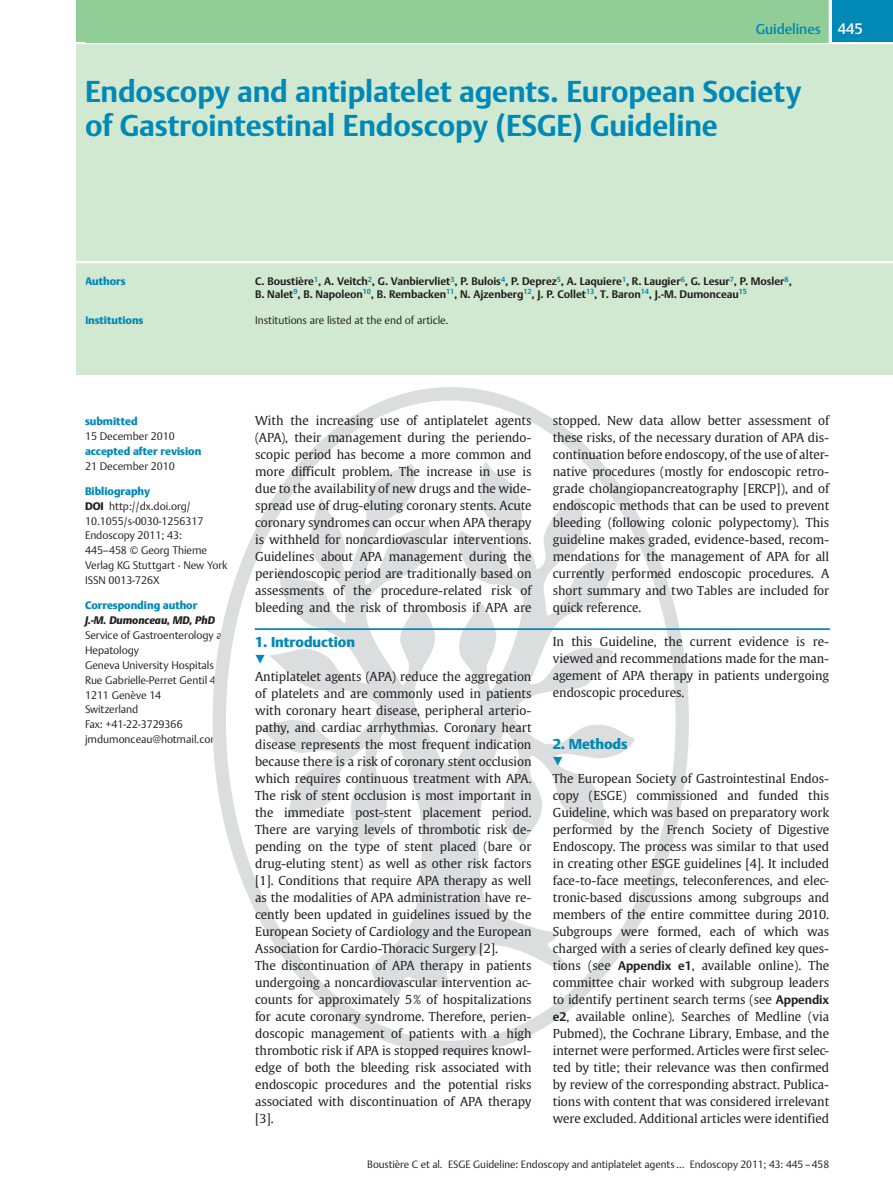
<style>
.page{position:relative;width:893px;height:1191px;background:#fff}
.page>*{position:absolute;margin:0;border:0;box-sizing:border-box;transform-origin:0 0}
.t1{font:29.85px/34px "Adv T Tac 59 b 273.B";color:#0088b6}
.t2{font:14.25px "Adv T Tde 03 b 09 e.B";color:#0088b6}
.t3{font:14.25px "Adv T Te 16 fe 38 b";color:#0088b6}
.t4{font:12.3px/17px "Adv TT31 ea 7 dbe";color:#231f20;text-align:justify}
.t5{font:11.25px "Adv Pi 3";color:#0088b6;scale:.9 1}
.t6{font:10.8px/14.9px "Adv TT349184 da";color:#231f20}
.t7{font:10.8px/12.8px "Adv T Tac 59 b 273.B";color:#231f20}
.t8{font:10.8px "Adv T Tde 03 b 09 e.B";color:#0088b6}
.t9{font:10.8px "Adv TT6 ea 79202.BI";color:#231f20}
.t10{font:10.5px "Adv TT349184 da";color:#231f20}
.s1{font-size:15px;color:#fff}
.s2{font-family:"Adv T Tde 03 b 09 e.B"}
.s3{font-style:inherit}
.s4{font-family:"Adv T Tac 59 b 273.B"}
</style>
<div class="page">
<div style="left:85px;top:43px;width:744px;height:2px;border:1px solid #fff"></div>
<div style="left:85px;top:45px;width:744px;height:216px;background:#d1e9d1"></div>
<div style="left:85px;top:261px;width:744px;height:3px;border:1px solid #fff"></div>
<div style="left:85px;top:264px;width:744px;height:110px;background:#d1e9d1"></div>
<svg style="left:213px;top:387px;width:476px;height:667px"></svg>
<div style="left:85px;top:0;width:744px;height:43px;background:#90cd97"></div>
<div style="left:255px;top:629px;width:574px;height:1px;border:1px solid #0088b6"></div>
<svg style="left:829px;top:0;width:64px;height:374px"></svg>
<svg style="left:77px;top:0;width:8px;height:45px"></svg>
<div style="left:77px;top:45px;width:8px;height:216px;background:#d1e9d1"></div>
<div style="left:77px;top:264px;width:8px;height:110px;background:#d1e9d1"></div>
<p class="t3" style="left:756px;top:20px;width:109px">Guidelines <span class="s1">445</span></p>
<h1 class="t1" style="left:85px;top:74px;width:718px">Endoscopy and antiplatelet agents. European Society of Gastrointestinal Endoscopy (ESGE) Guideline</h1>
<p class="t8" style="left:85px;top:275px;width:42px">Authors</p>
<p class="t7" style="left:255px;top:275px;width:538px">C. Boustière<sup>1</sup>, A. Veitch<sup>2</sup>, G. Vanbiervliet<sup>3</sup>, P. Bulois<sup>4</sup>, P. Deprez<sup>5</sup>, A. Laquiere<sup>1</sup>, R. Laugier<sup>6</sup>, G. Lesur<sup>7</sup>, P. Mosler<sup>8</sup>,<br>B. Nalet<sup>9</sup>, B. Napoleon<sup>10</sup>, B. Rembacken<sup>11</sup>, N. Ajzenberg<sup>12</sup>, J. P. Collet<sup>13</sup>, T. Baron<sup>14</sup>, J.-M. Dumonceau<sup>15</sup></p>
<p class="t8" style="left:85px;top:313px;width:60px">Institutions</p>
<p class="t6" style="left:255px;top:312px;width:195px">Institutions are listed at the end of article.</p>
<p class="t8" style="left:85px;top:415px;width:54px">submitted</p>
<p class="t6" style="left:85px;top:428px;width:91px">15 December 2010</p>
<p class="t8" style="left:85px;top:444px;width:118px">accepted after revision</p>
<p class="t6" style="left:85px;top:458px;width:91px">21 December 2010</p>
<p class="t8" style="left:85px;top:484px;width:67px">Bibliography</p>
<p class="t6" style="left:85px;top:498px;width:144px"><span class="s2">DOI</span> http://dx.doi.org/<br>10.1055/s-0030-1256317<br>Endoscopy 2011; 43:<br>445<span class="s3">–</span>458 © Georg Thieme<br>Verlag KG Stuttgart · New York<br>ISSN 0013-726X</p>
<p class="t8" style="left:85px;top:599px;width:114px">Corresponding author</p>
<p class="t9" style="left:85px;top:614px;width:131px">J.-M. Dumonceau, MD, PhD</p>
<p class="t6" style="left:85px;top:627px;width:150px">Service of Gastroenterology and<br>Hepatology<br>Geneva University Hospitals<br>Rue Gabrielle-Perret Gentil 4<br>1211 Genève 14<br>Switzerland<br>Fax: +41-22-3729366 jmdumonceau@hotmail.com</p>
<p class="t4" style="left:255px;top:412px;width:278px">With the increasing use of antiplatelet agents (APA), their management during the periendo&shy;scopic period has become a more common and more difficult problem. The increase in use is due to the availability of new drugs and the wide&shy;spread use of drug-eluting coronary stents. Acute coronary syndromes can occur when APA therapy is withheld for noncardiovascular interventions.<br>Guidelines about APA management during the periendoscopic period are traditionally based on assessments of the procedure-related risk of bleeding and the risk of thrombosis if APA are</p>
<p class="t4" style="left:553px;top:412px;width:278px">stopped. New data allow better assessment of these risks, of the necessary duration of APA dis&shy;continuation before endoscopy, of the use of alter&shy;native procedures (mostly for endoscopic retro&shy;grade cholangiopancreatography [ERCP]), and of endoscopic methods that can be used to prevent bleeding (following colonic polypectomy). This guideline makes graded, evidence-based, recom&shy;mendations for the management of APA for all currently performed endoscopic procedures. A short summary and two Tables are included for quick reference.</p>
<p class="t2" style="left:255px;top:633px;width:101px">1. Introduction</p>
<p class="t5" style="left:255px;top:654px;width:13px">!</p>
<p class="t4" style="left:255px;top:667px;width:278px;text-align:left">Antiplatelet agents (APA) reduce the aggregation of platelets and are commonly used in patients with coronary heart disease, peripheral arterio&shy;pathy, and cardiac arrhythmias. Coronary heart disease represents the most frequent indication because there is a risk of coronary stent occlusion which requires continuous treatment with APA.<br>The risk of stent occlusion is most important in the immediate post-stent placement period.<br>There are varying levels of thrombotic risk de&shy;pending on the type of stent placed (bare or drug-eluting stent) as well as other risk factors [1]. Conditions that require APA therapy as well as the modalities of APA administration have re&shy;cently been updated in guidelines issued by the European Society of Cardiology and the European Association for Cardio-Thoracic Surgery [2].<br>The discontinuation of APA therapy in patients undergoing a noncardiovascular intervention ac&shy;counts for approximately 5 % of hospitalizations for acute coronary syndrome. Therefore, perien&shy;doscopic management of patients with a high thrombotic risk if APA is stopped requires knowl&shy;edge of both the bleeding risk associated with endoscopic procedures and the potential risks associated with discontinuation of APA therapy [3].</p>
<p class="t4" style="left:553px;top:633px;width:278px">In this Guideline, the current evidence is re&shy;viewed and recommendations made for the man&shy;agement of APA therapy in patients undergoing endoscopic procedures.</p>
<p class="t2" style="left:553px;top:735px;width:76px">2. Methods</p>
<p class="t5" style="left:553px;top:756px;width:13px">!</p>
<p class="t4" style="left:553px;top:769px;width:278px">The European Society of Gastrointestinal Endos&shy;copy (ESGE) commissioned and funded this Guideline, which was based on preparatory work performed by the French Society of Digestive Endoscopy. The process was similar to that used in creating other ESGE guidelines [4]. It included face-to-face meetings, teleconferences, and elec&shy;tronic-based discussions among subgroups and members of the entire committee during 2010.<br>Subgroups were formed, each of which was charged with a series of clearly defined key ques&shy;tions (see <span class="s4">Appendix e1</span>, available online). The committee chair worked with subgroup leaders to identify pertinent search terms (see <span class="s4">Appendix e2</span>, available online). Searches of Medline (via Pubmed), the Cochrane Library, Embase, and the internet were performed. Articles were first selec&shy;ted by title; their relevance was then confirmed by review of the corresponding abstract. Publica&shy;tions with content that was considered irrelevant were excluded. Additional articles were identified</p>
<p class="t10" style="left:367px;top:1157px;width:463px">Boustière C et al. ESGE Guideline: Endoscopy and antiplatelet agents<span class="s3">…</span> Endoscopy 2011; 43: 445<span class="s3">–</span>458</p>
</div>
